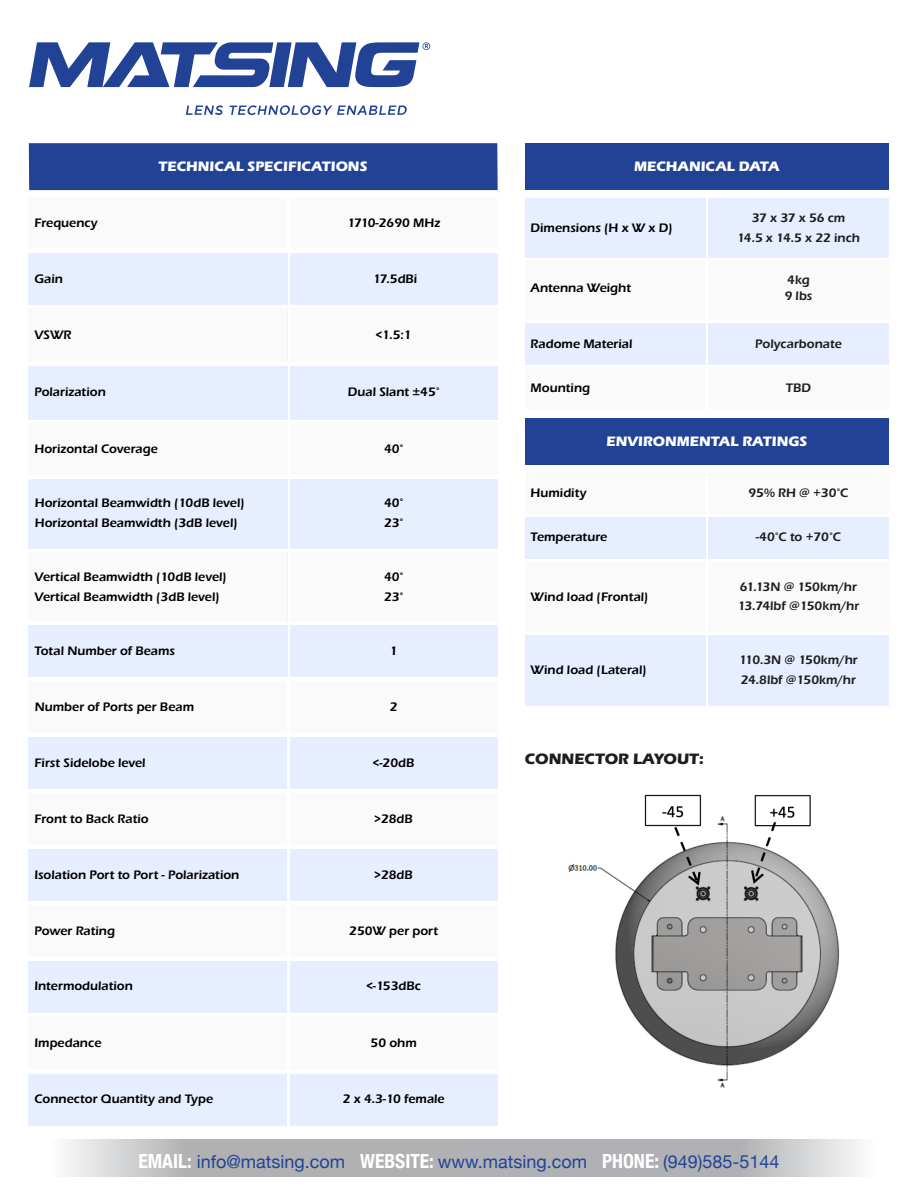
<style>
.page{position:relative;width:918px;height:1188px;background:#fff}
.page>*{position:absolute;margin:0;border:0;box-sizing:border-box;transform-origin:0 0}
.t1{font:18px "Helvetica Neue";color:#224395}
.t2{font:700 15.6px "Marta";color:#1d1d1b}
.t3{font:700 14.1px "Marta";color:#fff}
.t4{font:600 12.75px/19.8px "Marta";color:#000}
.t5{font:600 12.75px/19.5px "Marta";color:#1d1d1b}
.t6{font:600 12.75px/19.5px "Marta";letter-spacing:-.02em;color:#1d1d1b;text-align:center}
.s1{font-weight:700;font-stretch:condensed;font-size:19.5px;color:#fff}
</style>
<div class="page">
<svg style="left:230px;top:105px;width:177px;height:10px"></svg>
<svg style="left:186px;top:105px;width:37px;height:10px"></svg>
<svg style="left:29px;top:42px;width:401px;height:45px"></svg>
<div style="left:290px;top:197px;width:207px;height:52px;background:#fbfafa"></div>
<div style="left:29px;top:197px;width:258px;height:52px;background:#fbfafa"></div>
<div style="left:290px;top:253px;width:207px;height:52px;background:#e6eeff"></div>
<div style="left:29px;top:253px;width:258px;height:52px;background:#e6eeff"></div>
<div style="left:290px;top:308px;width:207px;height:54px;background:#fbfafa"></div>
<div style="left:29px;top:308px;width:258px;height:54px;background:#fbfafa"></div>
<div style="left:290px;top:366px;width:207px;height:53px;background:#e6eeff"></div>
<div style="left:29px;top:366px;width:258px;height:53px;background:#e6eeff"></div>
<div style="left:290px;top:479px;width:207px;height:69px;background:#e6eeff"></div>
<div style="left:29px;top:479px;width:258px;height:69px;background:#e6eeff"></div>
<div style="left:290px;top:423px;width:207px;height:52px;background:#fbfafa"></div>
<div style="left:29px;top:423px;width:258px;height:52px;background:#fbfafa"></div>
<div style="left:290px;top:626px;width:207px;height:51px;background:#e6eeff"></div>
<div style="left:29px;top:626px;width:258px;height:51px;background:#e6eeff"></div>
<div style="left:290px;top:552px;width:207px;height:70px;background:#fbfafa"></div>
<div style="left:29px;top:552px;width:258px;height:70px;background:#fbfafa"></div>
<div style="left:290px;top:961px;width:207px;height:52px;background:#e6eeff"></div>
<div style="left:29px;top:961px;width:258px;height:52px;background:#e6eeff"></div>
<div style="left:290px;top:1074px;width:207px;height:52px;background:#e6eeff"></div>
<div style="left:29px;top:1074px;width:258px;height:52px;background:#e6eeff"></div>
<div style="left:290px;top:681px;width:207px;height:52px;background:#fbfafa"></div>
<div style="left:29px;top:681px;width:258px;height:52px;background:#fbfafa"></div>
<div style="left:290px;top:737px;width:207px;height:52px;background:#e6eeff"></div>
<div style="left:29px;top:737px;width:258px;height:52px;background:#e6eeff"></div>
<div style="left:290px;top:849px;width:207px;height:52px;background:#e6eeff"></div>
<div style="left:29px;top:849px;width:258px;height:52px;background:#e6eeff"></div>
<div style="left:290px;top:793px;width:207px;height:52px;background:#fbfafa"></div>
<div style="left:29px;top:793px;width:258px;height:52px;background:#fbfafa"></div>
<div style="left:290px;top:905px;width:207px;height:52px;background:#fbfafa"></div>
<div style="left:29px;top:905px;width:258px;height:52px;background:#fbfafa"></div>
<div style="left:290px;top:1016px;width:207px;height:54px;background:#fbfafa"></div>
<div style="left:29px;top:1016px;width:258px;height:54px;background:#fbfafa"></div>
<div style="left:29px;top:143px;width:469px;height:47px;background:#224395"></div>
<div style="left:525px;top:143px;width:364px;height:47px;background:#224395"></div>
<div style="left:525px;top:260px;width:180px;height:60px;background:#fbfafa"></div>
<div style="left:708px;top:260px;width:181px;height:60px;background:#fbfafa"></div>
<div style="left:525px;top:323px;width:180px;height:42px;background:#e6eeff"></div>
<div style="left:708px;top:323px;width:181px;height:42px;background:#e6eeff"></div>
<div style="left:525px;top:198px;width:180px;height:60px;background:#e6eeff"></div>
<div style="left:708px;top:198px;width:181px;height:60px;background:#e6eeff"></div>
<div style="left:525px;top:367px;width:180px;height:42px;background:#fbfafa"></div>
<div style="left:708px;top:367px;width:181px;height:42px;background:#fbfafa"></div>
<div style="left:525px;top:472px;width:180px;height:42px;background:#fbfafa"></div>
<div style="left:708px;top:472px;width:181px;height:42px;background:#fbfafa"></div>
<div style="left:525px;top:517px;width:180px;height:42px;background:#e6eeff"></div>
<div style="left:708px;top:517px;width:181px;height:42px;background:#e6eeff"></div>
<div style="left:525px;top:562px;width:180px;height:70px;background:#fbfafa"></div>
<div style="left:708px;top:562px;width:181px;height:70px;background:#fbfafa"></div>
<div style="left:525px;top:418px;width:364px;height:47px;background:#224395"></div>
<div style="left:525px;top:635px;width:180px;height:70px;background:#e6eeff"></div>
<div style="left:708px;top:635px;width:181px;height:70px;background:#e6eeff"></div>
<svg style="left:65px;top:1140px;width:796px;height:37px;background:#b9bbbd"></svg>
<img style="left:568px;top:794px;width:272px;height:294px">
<p class="t3" style="left:159px;top:158px;width:210px">TECHNICAL SPECIFICATIONS</p>
<p class="t3" style="left:634px;top:158px;width:147px">MECHANICAL DATA</p>
<p class="t4" style="left:34px;top:213px;width:65px">Frequency</p>
<p class="t4" style="left:347px;top:213px;width:95px">1710-2690 MHz</p>
<p class="t4" style="left:34px;top:269px;width:30px">Gain</p>
<p class="t4" style="left:373px;top:269px;width:46px">17.5dBi</p>
<p class="t4" style="left:34px;top:325px;width:39px">VSWR</p>
<p class="t4" style="left:376px;top:325px;width:37px">&lt;1.5:1</p>
<p class="t4" style="left:34px;top:382px;width:73px">Polarization</p>
<p class="t4" style="left:348px;top:382px;width:93px">Dual Slant ±45°</p>
<p class="t4" style="left:34px;top:439px;width:125px">Horizontal Coverage</p>
<p class="t4" style="left:384px;top:439px;width:21px">40°</p>
<p class="t4" style="left:35px;top:493px;width:211px">Horizontal Beamwidth (10dB level)<br>Horizontal Beamwidth (3dB level)</p>
<p class="t4" style="left:384px;top:493px;width:21px">40°<br>23°</p>
<p class="t4" style="left:34px;top:567px;width:194px">Vertical Beamwidth (10dB level)<br>Vertical Beamwidth (3dB level)</p>
<p class="t4" style="left:384px;top:567px;width:21px">40°<br>23°</p>
<p class="t4" style="left:34px;top:641px;width:142px">Total Number of Beams</p>
<p class="t4" style="left:390px;top:641px;width:9px">1</p>
<p class="t4" style="left:35px;top:697px;width:161px">Number of Ports per Beam</p>
<p class="t4" style="left:390px;top:697px;width:9px">2</p>
<p class="t4" style="left:34px;top:753px;width:113px">First Sidelobe level</p>
<p class="t4" style="left:373px;top:753px;width:43px">&lt;-20dB</p>
<p class="t4" style="left:34px;top:809px;width:116px">Front to Back Ratio</p>
<p class="t4" style="left:375px;top:809px;width:40px">&gt;28dB</p>
<p class="t4" style="left:34px;top:865px;width:206px">Isolation Port to Port - Polarization</p>
<p class="t4" style="left:375px;top:865px;width:40px">&gt;28dB</p>
<p class="t4" style="left:34px;top:921px;width:82px">Power Rating</p>
<p class="t4" style="left:349px;top:921px;width:90px">250W per port</p>
<p class="t4" style="left:34px;top:976px;width:100px">Intermodulation</p>
<p class="t4" style="left:366px;top:976px;width:56px">&lt;-153dBc</p>
<p class="t4" style="left:34px;top:1033px;width:69px">Impedance</p>
<p class="t4" style="left:371px;top:1033px;width:48px">50 ohm</p>
<p class="t4" style="left:34px;top:1089px;width:180px">Connector Quantity and Type</p>
<p class="t4" style="left:343px;top:1089px;width:104px">2 x 4.3-10 female</p>
<p class="t4" style="left:531px;top:218px;width:144px">Dimensions (H x W x D)</p>
<p class="t4" style="left:531px;top:278px;width:102px">Antenna Weight</p>
<p class="t6" style="left:737px;top:208px;width:124px">37 x 37 x 56 cm<br>14.5 x 14.5 x 22 inch</p>
<p class="t5" style="left:785px;top:273px;width:29px;line-height:15.3px">4kg<br>9 lbs</p>
<p class="t4" style="left:531px;top:334px;width:103px">Radome Material</p>
<p class="t5" style="left:755px;top:335px;width:88px">Polycarbonate</p>
<p class="t4" style="left:531px;top:378px;width:61px">Mounting</p>
<p class="t5" style="left:786px;top:378px;width:27px">TBD</p>
<p class="t3" style="left:606px;top:433px;width:202px">ENVIRONMENTAL RATINGS</p>
<p class="t4" style="left:531px;top:483px;width:57px">Humidity</p>
<p class="t4" style="left:531px;top:527px;width:78px">Temperature</p>
<p class="t4" style="left:531px;top:587px;width:120px">Wind load (Frontal)</p>
<p class="t4" style="left:531px;top:660px;width:118px">Wind load (Lateral)</p>
<p class="t2" style="left:525px;top:750px;width:180px">CONNECTOR LAYOUT:</p>
<p class="t5" style="left:749px;top:483px;width:102px">95% RH @ +30°C</p>
<p class="t5" style="left:756px;top:528px;width:87px">-40°C to +70°C</p>
<p class="t5" style="left:738px;top:577px;width:123px">61.13N @ 150km/hr<br>13.74lbf @150km/hr</p>
<p class="t5" style="left:739px;top:650px;width:120px">110.3N @ 150km/hr<br>24.8lbf @150km/hr</p>
<h1 class="t1" style="left:138px;top:1148px;width:643px"><span class="s1">EMAIL:</span> info@matsing.com <span class="s1">WEBSITE:</span> www.matsing.com <span class="s1">PHONE:</span> (949)585-5144</h1>
</div>
